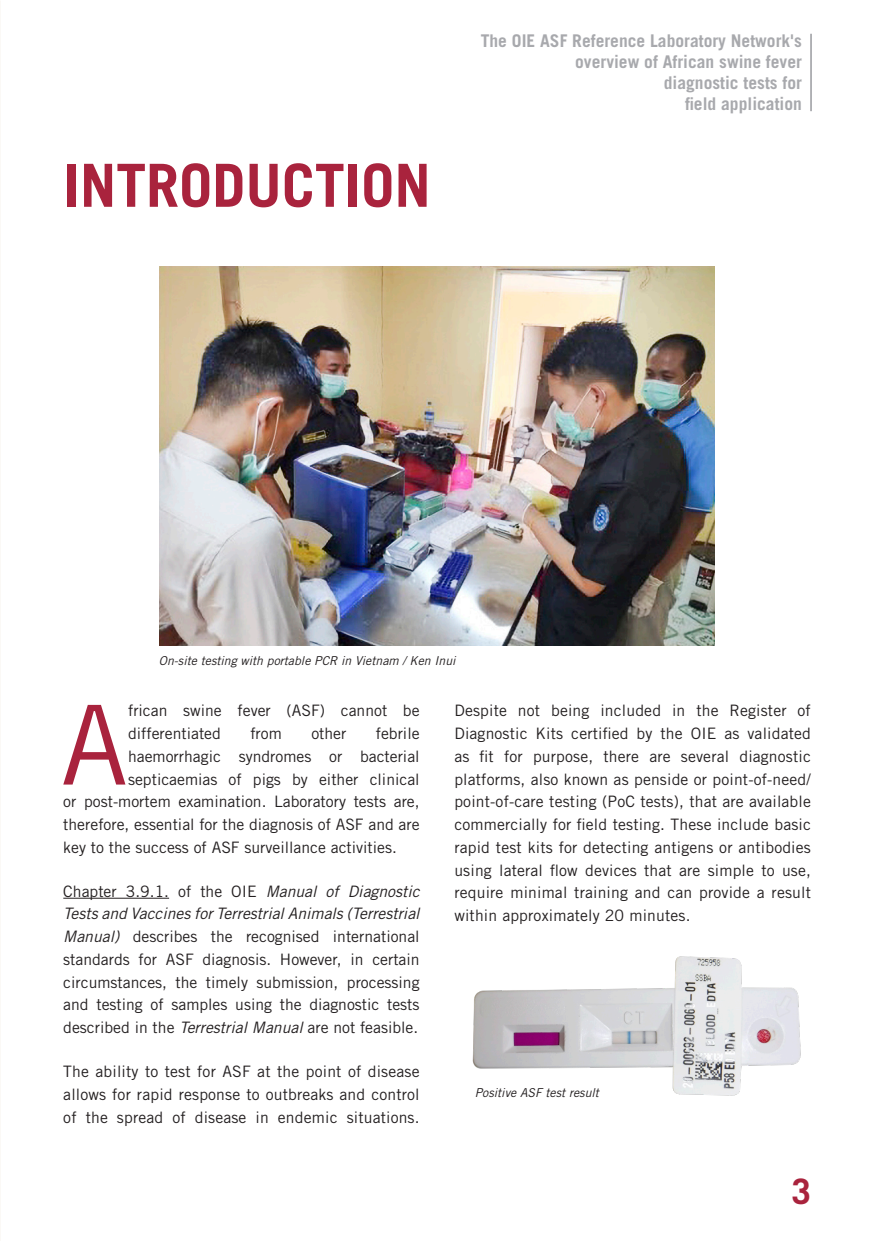
<style>
.page{position:relative;width:874px;height:1241px;background:#fff}
.page>*{position:absolute;margin:0;border:0;box-sizing:border-box;transform-origin:0 0}
.t1{font:110.25px "Trade Gothic LT Std";color:#a9233d}
.t2{font:700 59.5px "Trade Gothic LT Std";color:#a9233d}
.t3{font:700 35px "Trade Gothic LT Std";color:#a9233d}
.t4{font:700 17.5px/21px "Trade Gothic LT Std";color:#a8a9ad;text-align:right}
.t5{font:15.75px/22.8px "Trade Gothic LT Std";color:#231f20;text-align:justify}
.t6{font:italic 12.25px "Trade Gothic LT Std";color:#231f20}
.s1{font-style:italic}
</style>
<div class="page">
<hr style="left:809px;top:34px;width:2px;height:77px;background:#a8a9ad">
<img style="left:472px;top:956px;width:329px;height:140px">
<hr style="left:63px;top:897px;width:106px;height:1px;background:#231f20">
<img style="left:159px;top:266px;width:555px;height:379px">
<p class="t2" style="left:63px;top:149px;width:369px">INTRODUCTION</p>
<p class="t4" style="left:480px;top:30px;width:322px">The OIE ASF Reference Laboratory Network's overview of African swine fever<br>diagnostic tests for<br>field application</p>
<p class="t6" style="left:159px;top:652px;width:298px">On-site testing with portable PCR in Vietnam / Ken Inui</p>
<p class="t1" style="left:61px;top:678px;width:69px">A</p>
<p class="t5" style="left:128px;top:699px;width:293px">frican swine fever (ASF) cannot be differentiated</p>
<p class="t5" style="left:250px;top:721px;width:33px">from</p>
<p class="t5" style="left:311px;top:721px;width:36px">other</p>
<p class="t5" style="left:375px;top:721px;width:45px">febrile</p>
<p class="t5" style="left:128px;top:744px;width:293px">haemorrhagic syndromes or bacterial</p>
<p class="t5" style="left:128px;top:767px;width:293px">septicaemias of pigs by either clinical</p>
<p class="t5" style="left:63px;top:790px;width:357px">or post-mortem examination. Laboratory tests are,</p>
<p class="t5" style="left:63px;top:812px;width:357px">therefore, essential for the diagnosis of ASF and are</p>
<p class="t5" style="left:63px;top:835px;width:335px">key to the success of ASF surveillance activities.</p>
<p class="t5" style="left:63px;top:879px;width:357px">Chapter 3.9.1. of the OIE <span class="s1">Manual of Diagnostic Tests and Vaccines for Terrestrial Animals (Terrestrial Manual)</span> describes the recognised international standards for ASF diagnosis. However, in certain circumstances, the timely submission, processing and testing of samples using the diagnostic tests described in the <span class="s1">Terrestrial Manual</span> are not feasible.</p>
<p class="t5" style="left:63px;top:1059px;width:357px">The ability to test for ASF at the point of disease allows for rapid response to outbreaks and control of the spread of disease in endemic situations.</p>
<p class="t5" style="left:454px;top:699px;width:358px">Despite not being included in the Register of Diagnostic Kits certified by the OIE as validated as fit for purpose, there are several diagnostic platforms, also known as penside or point-of-need/ point-of-care testing (PoC tests), that are available commercially for field testing. These include basic rapid test kits for detecting antigens or antibodies using lateral flow devices that are simple to use, require minimal training and can provide a result within approximately 20 minutes.</p>
<p class="t6" style="left:474px;top:1085px;width:126px">Positive ASF test result</p>
<h3 class="t3" style="left:791px;top:1169px;width:21px">3</h3>
</div>
